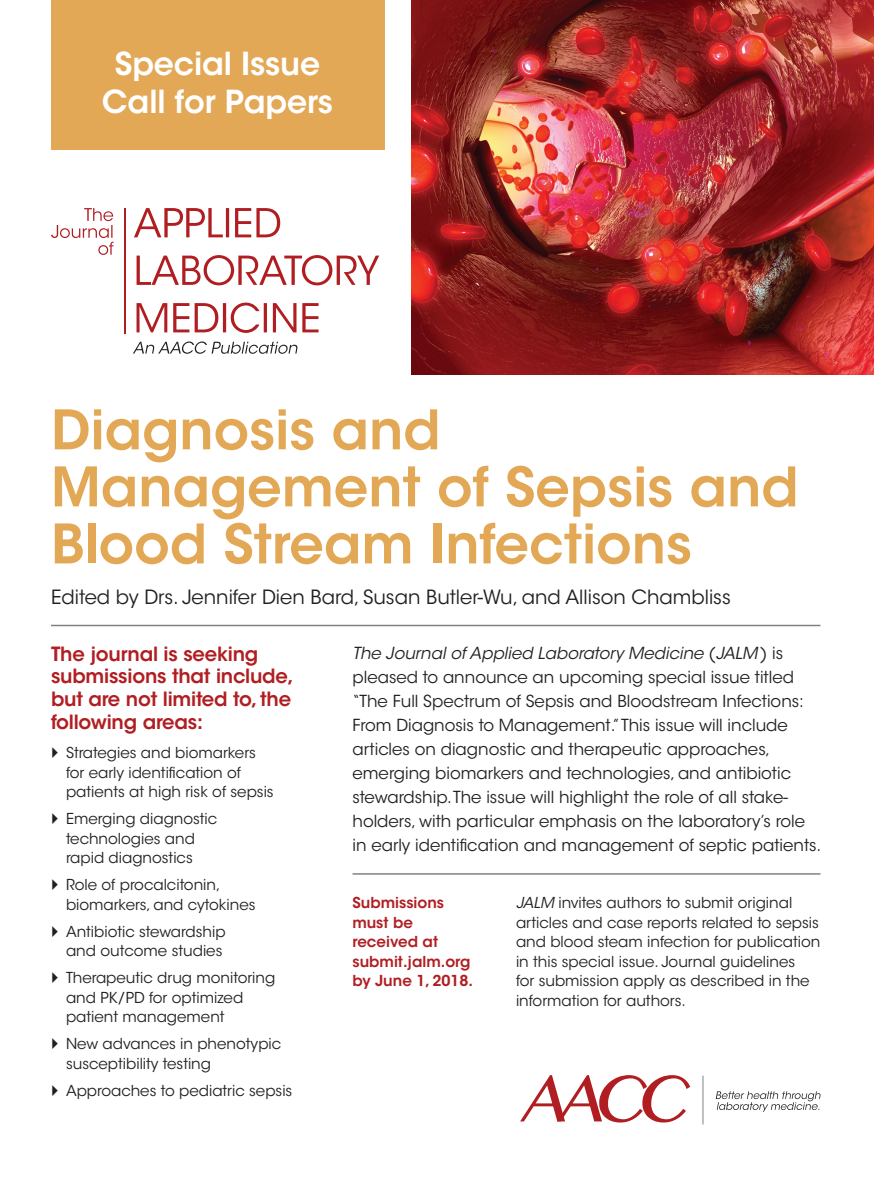
<style>
.page{position:relative;width:874px;height:1181px;background:#fff}
.page>*{position:absolute;margin:0;border:0;box-sizing:border-box;transform-origin:0 0}
.t1{font:600 54px/57px "ITC Avant Garde Std";color:#e2a855}
.Call_for_Papers{font:600 31.5px "ITC Avant Garde Std";letter-spacing:-.005em;color:#fff}
.sub_1{font:600 19.5px/22.5px "ITC Avant Garde Std";letter-spacing:-.01em;color:#b01e22}
.editors{font:19.5px "ITC Avant Garde Std";color:#231f20}
.text_1{font:16.5px/24px "ITC Avant Garde Std";color:#231f20}
.text_2{font:15px/19.5px "ITC Avant Garde Std";color:#231f20}
.sub_2{font:600 15px/19.5px "ITC Avant Garde Std";color:#b01e22}
.s1{font-style:italic}
</style>
<div class="page">
<img style="left:412px;top:0;width:462px;height:375px">
<hr style="left:51px;top:624px;width:770px;height:2px;background:#808285">
<div style="left:51px;top:0;width:333px;height:150px;background:#e2a855"></div>
<hr style="left:353px;top:873px;width:468px;height:1px;background:#808285">
<hr style="left:703px;top:1075px;width:1px;height:49px;background:#808285">
<svg style="left:520px;top:1075px;width:170px;height:47px"></svg>
<svg style="left:716px;top:1091px;width:105px;height:20px"></svg>
<svg style="left:51px;top:208px;width:63px;height:47px"></svg>
<svg style="left:137px;top:302px;width:182px;height:31px"></svg>
<svg style="left:137px;top:255px;width:242px;height:30px"></svg>
<svg style="left:134px;top:208px;width:146px;height:29px"></svg>
<hr style="left:125px;top:208px;width:1px;height:125px;background:#b01e22">
<svg style="left:133px;top:341px;width:165px;height:13px"></svg>
<p class="Call_for_Papers" style="left:115px;top:44px;width:207px">Special Issue</p>
<p class="Call_for_Papers" style="left:102px;top:81px;width:233px">Call for Papers</p>
<p class="t1" style="left:51px;top:401px;width:749px">Diagnosis and<br>Management of Sepsis and<br>Blood Stream Infections</p>
<p class="editors" style="left:51px;top:585px;width:681px">Edited by Drs. Jennifer Dien Bard, Susan Butler-Wu, and Allison Chambliss</p>
<p class="sub_1" style="left:51px;top:642px;width:244px">The journal is seeking submissions that include, but are not limited to, the following areas:</p>
<p class="text_2" style="left:66px;top:743px;width:209px">Strategies and biomarkers for early identification of patients at high risk of sepsis</p>
<p class="text_2" style="left:66px;top:809px;width:153px">Emerging diagnostic technologies and rapid diagnostics</p>
<p class="text_2" style="left:66px;top:875px;width:191px">Role of procalcitonin, biomarkers, and cytokines</p>
<p class="text_2" style="left:66px;top:921px;width:161px">Antibiotic stewardship and outcome studies</p>
<p class="text_2" style="left:66px;top:968px;width:211px">Therapeutic drug monitoring and PK/PD for optimized patient management</p>
<p class="text_2" style="left:66px;top:1034px;width:217px">New advances in phenotypic susceptibility testing</p>
<p class="text_2" style="left:66px;top:1080px;width:228px">Approaches to pediatric sepsis</p>
<p class="text_1" style="left:353px;top:641px;width:470px"><span class="s1">The Journal of Applied Laboratory Medicine</span> (<span class="s1">JALM</span> ) is pleased to announce an upcoming special issue titled “The Full Spectrum of Sepsis and Bloodstream Infections:<br>From Diagnosis to Management.” This issue will include articles on diagnostic and therapeutic approaches, emerging biomarkers and technologies, and antibiotic stewardship. The issue will highlight the role of all stake&shy;holders, with particular emphasis on the laboratory’s role in early identification and management of septic patients.</p>
<p class="sub_2" style="left:353px;top:892px;width:122px">Submissions must be received at submit.jalm.org by June 1, 2018.</p>
<p class="text_2" style="left:516px;top:893px;width:306px"><span class="s1">JALM</span> invites authors to submit original articles and case reports related to sepsis and blood steam infection for publication in this special issue. Journal guidelines<br>for submission apply as described in the information for authors.</p>
</div>
